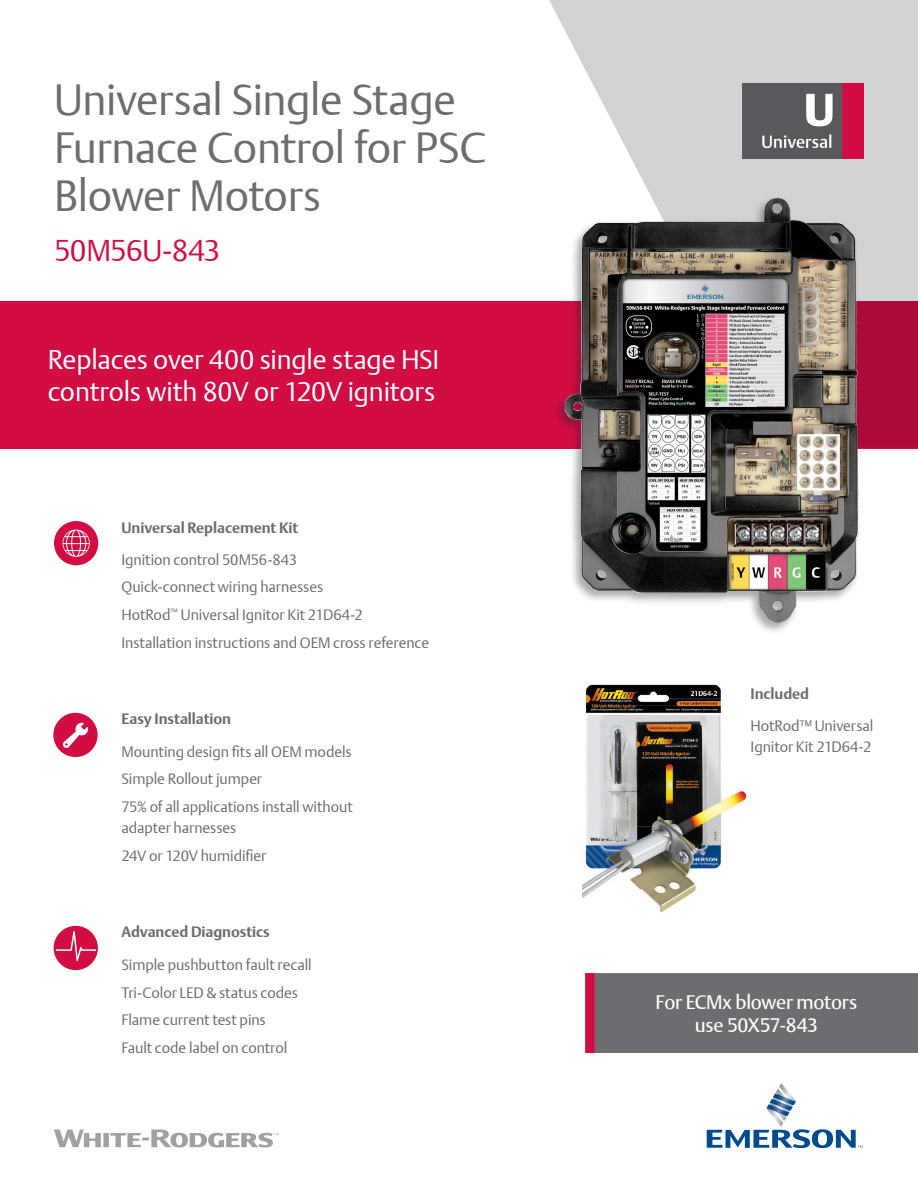
<style>
.page{position:relative;width:918px;height:1188px;background:#fff}
.page>*{position:absolute;margin:0;border:0;box-sizing:border-box;transform-origin:0 0}
.t1{font:300 43.5px/48px "DTL Argo T";letter-spacing:-.01em;color:#6c6d70}
.t2{font:300 30px "DTL Argo T";letter-spacing:-.025em;color:#d20d44}
.t3{font:300 27px "DTL Argo T";letter-spacing:-.01em;color:#fff}
.t4{font:19.5px "DTL Argo T";letter-spacing:-.015em;color:#fff}
.t5{font:300 15px/21px "DTL Argo T";letter-spacing:-.005em;color:#6c6d70}
.t6{font:700 15px "DTL Argo T";letter-spacing:-.005em;color:#6c6d70}
</style>
<div class="page">
<div style="left:0;top:301px;width:918px;height:147px;background:#d20d44"></div>
<svg style="left:707px;top:1083px;width:155px;height:65px"></svg>
<svg style="left:549px;top:0;width:369px;height:447px;fill:#d1d2d4"></svg>
<div style="left:553px;top:196px;width:309px;height:439px;background:#231f20;opacity:.39"></div>
<img style="left:561px;top:194px;width:303px;height:434px">
<svg style="left:54px;top:1130px;width:225px;height:18px"></svg>
<div style="left:54px;top:521px;width:44px;height:44px;background:#d20d44;border-radius:50%"></div>
<svg style="left:63px;top:530px;width:27px;height:27px"></svg>
<div style="left:54px;top:926px;width:44px;height:44px;background:#d20d44;border-radius:50%"></div>
<svg style="left:56px;top:931px;width:40px;height:30px"></svg>
<svg style="left:53px;top:713px;width:45px;height:44px"></svg>
<img style="left:583px;top:684px;width:164px;height:228px">
<div style="left:585px;top:973px;width:333px;height:80px;background:#6c6d70"></div>
<div style="left:742px;top:83px;width:102px;height:76px;background:#58595d"></div>
<div style="left:842px;top:83px;width:22px;height:76px;background:#d20d44"></div>
<svg style="left:806px;top:94px;width:27px;height:32px"></svg>
<svg style="left:762px;top:134px;width:69px;height:14px"></svg>
<p class="t1" style="left:54px;top:75px;width:434px">Universal Single Stage<br>Furnace Control for PSC<br>Blower Motors</p>
<p class="t2" style="left:54px;top:232px;width:168px">50M56U-843</p>
<p class="t3" style="left:48px;top:343px;width:393px">Replaces over 400 single stage HSI</p>
<p class="t3" style="left:48px;top:375px;width:389px">controls with 80V or 120V ignitors</p>
<p class="t6" style="left:122px;top:518px;width:178px">Universal Replacement Kit</p>
<p class="t5" style="left:122px;top:549px;width:177px">Ignition control 50M56-843</p>
<p class="t5" style="left:122px;top:577px;width:203px">Quick-connect wiring harnesses</p>
<p class="t5" style="left:122px;top:604px;width:243px">HotRod<sup>™</sup> Universal Ignitor Kit 21D64-2</p>
<p class="t5" style="left:122px;top:632px;width:309px">Installation instructions and OEM cross reference</p>
<p class="t6" style="left:122px;top:710px;width:111px">Easy Installation</p>
<p class="t5" style="left:122px;top:741px;width:232px">Mounting design fits all OEM models</p>
<p class="t5" style="left:122px;top:768px;width:142px">Simple Rollout jumper</p>
<p class="t5" style="left:122px;top:796px;width:233px">75% of all applications install without adapter harnesses</p>
<p class="t5" style="left:122px;top:845px;width:146px">24V or 120V humidifier</p>
<p class="t6" style="left:122px;top:923px;width:150px">Advanced Diagnostics</p>
<p class="t5" style="left:122px;top:954px;width:192px">Simple pushbutton fault recall</p>
<p class="t5" style="left:122px;top:982px;width:178px">Tri-Color LED &amp; status codes</p>
<p class="t5" style="left:122px;top:1009px;width:146px">Flame current test pins</p>
<p class="t5" style="left:122px;top:1037px;width:167px">Fault code label on control</p>
<p class="t6" style="left:751px;top:685px;width:60px">Included</p>
<p class="t5" style="left:751px;top:715px;width:124px">HotRod™ Universal</p>
<p class="t5" style="left:751px;top:736px;width:122px">Ignitor Kit 21D64-2</p>
<p class="t4" style="left:656px;top:990px;width:203px">For ECMx blower motors</p>
<p class="t4" style="left:695px;top:1014px;width:125px">use 50X57-843</p>
</div>
